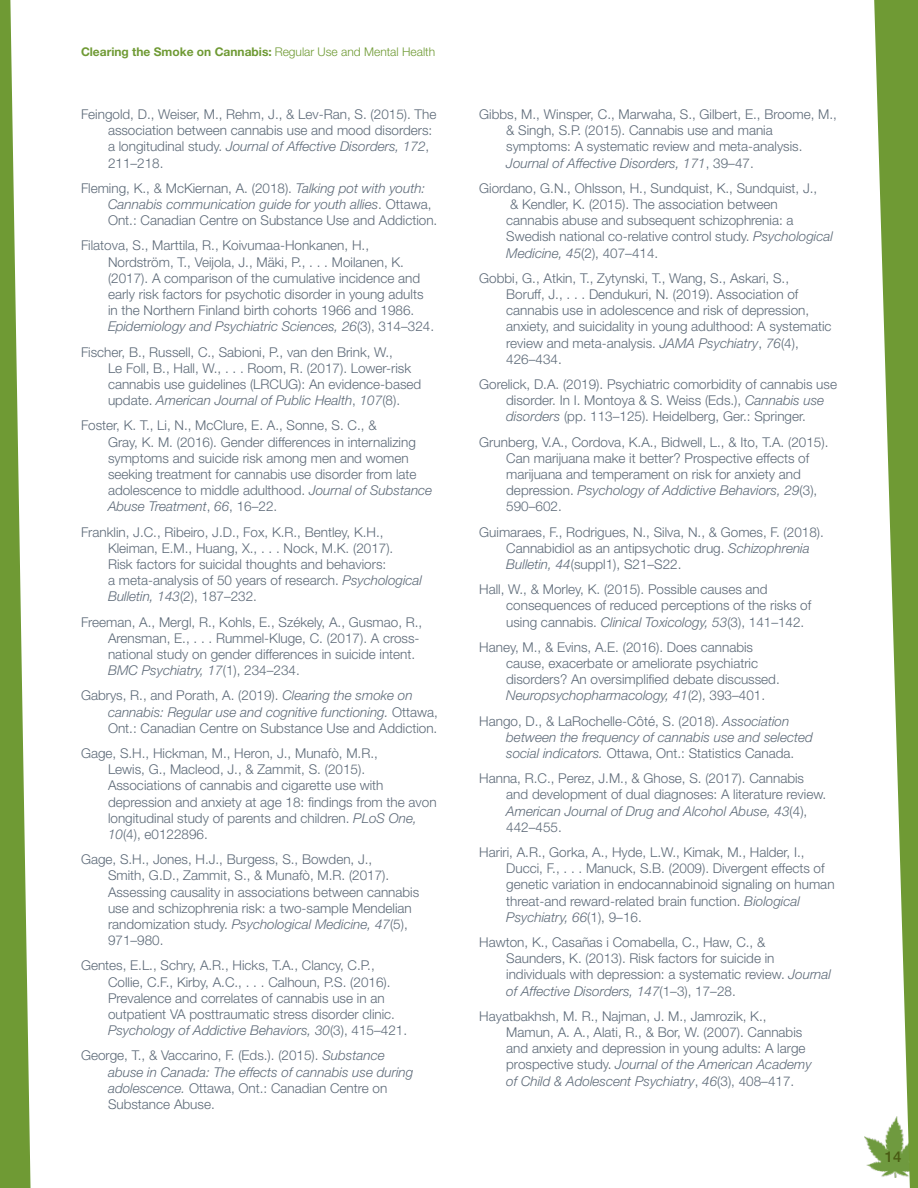
<style>
.page{position:relative;width:918px;height:1188px;background:#fff}
.page>*{position:absolute;margin:0;border:0;box-sizing:border-box;transform-origin:0 0}
.t1{font:500 15px "Helvetica Neue LT Std";color:#495b13}
.CCSA_References{font:300 13.5px/16.2px "Helvetica Neue LT Std";color:#5d6a78}
.CCSA_References-2{font:italic 300 13.5px/16.2px "Helvetica Neue LT Std";color:#5d6a78}
.t2{font:700 12px "Helvetica Neue LT Std";color:#6f9a34}
.s1{font-weight:300}
.s2{font-style:italic}
.s3{font-style:normal}
</style>
<div class="page">
<img style="left:864px;top:1136px;width:8px;height:33px">
<svg style="left:872px;top:0;width:46px;height:1188px;fill:#6f9a34"></svg>
<svg style="left:0;top:0;width:31px;height:1188px"></svg>
<p class="t2" style="left:81px;top:44px;width:356px">Clearing the Smoke on Cannabis: <span class="s1">Regular Use and Mental Health</span></p>
<p class="CCSA_References" style="left:108px;top:106px;width:330px;text-indent:-27px">Feingold, D., Weiser, M., Rehm, J., &amp; Lev-Ran, S. (2015). The association between cannabis use and mood disorders: a longitudinal study. <span class="s2">Journal of Affective Disorders, 172</span>, 211–218.</p>
<p class="CCSA_References" style="left:108px;top:180px;width:331px;text-indent:-27px">Fleming, K., &amp; McKiernan, A. (2018). <span class="s2">Talking pot with youth:<br>Cannabis communication guide for youth allies</span>. Ottawa,<br>Ont.: Canadian Centre on Substance Use and Addiction.</p>
<p class="CCSA_References" style="left:108px;top:237px;width:328px;text-indent:-27px">Filatova, S., Marttila, R., Koivumaa-Honkanen, H., Nordström, T., Veijola, J., Mäki, P., . . . Moilanen, K. (2017). A comparison of the cumulative incidence and early risk factors for psychotic disorder in young adults in the Northern Finland birth cohorts 1966 and 1986.<br><span class="s2">Epidemiology and Psychiatric Sciences, 26</span>(3), 314–324.</p>
<p class="CCSA_References" style="left:108px;top:343px;width:315px;text-indent:-27px">Fischer, B., Russell, C., Sabioni, P., van den Brink, W.,<br>Le Foll, B., Hall, W., . . . Room, R. (2017). Lower-risk cannabis use guidelines (LRCUG): An evidence-based update. <span class="s2">American Journal of Public Health</span>, <span class="s2">107</span>(8).</p>
<p class="CCSA_References" style="left:108px;top:417px;width:326px;text-indent:-27px">Foster, K. T., Li, N., McClure, E. A., Sonne, S. C., &amp;<br>Gray, K. M. (2016). Gender differences in internalizing symptoms and suicide risk among men and women seeking treatment for cannabis use disorder from late adolescence to middle adulthood. <span class="s2">Journal of Substance Abuse Treatment</span>, <span class="s2">66</span>, 16–22.</p>
<p class="CCSA_References" style="left:108px;top:523px;width:316px;text-indent:-27px">Franklin, J.C., Ribeiro, J.D., Fox, K.R., Bentley, K.H., Kleiman, E.M., Huang, X., . . . Nock, M.K. (2017).<br>Risk factors for suicidal thoughts and behaviors:<br>a meta-analysis of 50 years of research. <span class="s2">Psychological Bulletin, 143</span>(2), 187–232.</p>
<p class="CCSA_References" style="left:108px;top:613px;width:316px;text-indent:-27px">Freeman, A., Mergl, R., Kohls, E., Székely, A., Gusmao, R., Arensman, E., . . . Rummel-Kluge, C. (2017). A cross&shy;national study on gender differences in suicide intent.<br><span class="s2">BMC Psychiatry, 17</span>(1), 234–234.</p>
<p class="CCSA_References" style="left:108px;top:687px;width:332px;text-indent:-27px">Gabrys, R., and Porath, A. (2019). <span class="s2">Clearing the smoke on cannabis: Regular use and cognitive functioning.</span> Ottawa,<br>Ont.: Canadian Centre on Substance Use and Addiction.</p>
<p class="CCSA_References" style="left:108px;top:745px;width:330px;text-indent:-27px">Gage, S.H., Hickman, M., Heron, J., Munafò, M.R.,<br>Lewis, G., Macleod, J., &amp; Zammit, S. (2015).<br>Associations of cannabis and cigarette use with depression and anxiety at age 18: findings from the avon longitudinal study of parents and children. <span class="s2">PLoS One, 10</span>(4), e0122896.</p>
<p class="CCSA_References" style="left:108px;top:851px;width:313px;text-indent:-27px">Gage, S.H., Jones, H.J., Burgess, S., Bowden, J.,<br>Smith, G.D., Zammit, S., &amp; Munafò, M.R. (2017).<br>Assessing causality in associations between cannabis use and schizophrenia risk: a two-sample Mendelian randomization study. <span class="s2">Psychological Medicine, 47</span>(5), 971–980.</p>
<p class="CCSA_References" style="left:108px;top:957px;width:301px;text-indent:-27px">Gentes, E.L., Schry, A.R., Hicks, T.A., Clancy, C.P., Collie, C.F., Kirby, A.C., . . . Calhoun, P.S. (2016).<br>Prevalence and correlates of cannabis use in an outpatient VA posttraumatic stress disorder clinic.<br><span class="s2">Psychology of Addictive Behaviors, 30</span>(3), 415–421.</p>
<p class="CCSA_References" style="left:108px;top:1047px;width:307px;text-indent:-27px">George, T., &amp; Vaccarino, F. (Eds.). (2015). <span class="s2">Substance abuse in Canada: The effects of cannabis use during adolescence.</span> Ottawa, Ont.: Canadian Centre on Substance Abuse.</p>
<p class="CCSA_References" style="left:506px;top:106px;width:332px;text-indent:-27px">Gibbs, M., Winsper, C., Marwaha, S., Gilbert, E., Broome, M., &amp; Singh, S.P. (2015). Cannabis use and mania symptoms: A systematic review and meta-analysis.<br><span class="s2">Journal of Affective Disorders, 171</span>, 39–47.</p>
<p class="CCSA_References" style="left:506px;top:180px;width:328px;text-indent:-27px">Giordano, G.N., Ohlsson, H., Sundquist, K., Sundquist, J.,<br>&amp; Kendler, K. (2015). The association between<br>cannabis abuse and subsequent schizophrenia: a Swedish national co-relative control study. <span class="s2">Psychological Medicine, 45</span>(2), 407–414.</p>
<p class="CCSA_References" style="left:506px;top:270px;width:327px;text-indent:-27px">Gobbi, G., Atkin, T., Zytynski, T., Wang, S., Askari, S.,<br>Boruff, J., . . . Dendukuri, N. (2019). Association of cannabis use in adolescence and risk of depression, anxiety, and suicidality in young adulthood: A systematic review and meta-analysis. <span class="s2">JAMA Psychiatry</span>, <span class="s2">76</span>(4), 426–434.</p>
<p class="CCSA_References" style="left:506px;top:376px;width:332px;text-indent:-27px">Gorelick, D.A. (2019). Psychiatric comorbidity of cannabis use disorder. In I. Montoya &amp; S. Weiss (Eds.), <span class="s2">Cannabis use disorders</span> (pp. 113–125). Heidelberg, Ger.: Springer.</p>
<p class="CCSA_References" style="left:506px;top:433px;width:324px;text-indent:-27px">Grunberg, V.A., Cordova, K.A., Bidwell, L., &amp; Ito, T.A. (2015).<br>Can marijuana make it better? Prospective effects of marijuana and temperament on risk for anxiety and depression. <span class="s2">Psychology of Addictive Behaviors, 29</span>(3), 590–602.</p>
<p class="CCSA_References" style="left:506px;top:523px;width:319px;text-indent:-27px">Guimaraes, F., Rodrigues, N., Silva, N., &amp; Gomes, F. (2018).<br>Cannabidiol as an antipsychotic drug. <span class="s2">Schizophrenia<br>Bulletin, 44</span>(suppl1), S21–S22.</p>
<p class="CCSA_References" style="left:506px;top:581px;width:307px;text-indent:-27px">Hall, W., &amp; Morley, K. (2015). Possible causes and consequences of reduced perceptions of the risks of using cannabis. <span class="s2">Clinical Toxicology, 53</span>(3), 141–142.</p>
<p class="CCSA_References" style="left:506px;top:639px;width:275px;text-indent:-27px">Haney, M., &amp; Evins, A.E. (2016). Does cannabis cause, exacerbate or ameliorate psychiatric disorders? An oversimplified debate discussed.<br><span class="s2">Neuropsychopharmacology, 41</span>(2), 393–401.</p>
<p class="CCSA_References-2" style="left:506px;top:713px;width:308px;text-indent:-27px"><span class="s3">Hango, D., &amp; LaRochelle-Côté, S. (2018).</span> Association between the frequency of cannabis use and selected social indicators. <span class="s3">Ottawa, Ont.: Statistics Canada.</span></p>
<p class="CCSA_References" style="left:506px;top:770px;width:322px;text-indent:-27px">Hanna, R.C., Perez, J.M., &amp; Ghose, S. (2017). Cannabis and development of dual diagnoses: A literature review.<br><span class="s2">American Journal of Drug and Alcohol Abuse, 43</span>(4), 442–455.</p>
<p class="CCSA_References" style="left:506px;top:844px;width:330px;text-indent:-27px">Hariri, A.R., Gorka, A., Hyde, L.W., Kimak, M., Halder, I., Ducci, F., . . . Manuck, S.B. (2009). Divergent effects of genetic variation in endocannabinoid signaling on human threat-and reward-related brain function. <span class="s2">Biological Psychiatry, 66</span>(1), 9–16.</p>
<p class="CCSA_References" style="left:506px;top:934px;width:326px;text-indent:-27px">Hawton, K., Casañas i Comabella, C., Haw, C., &amp;<br>Saunders, K. (2013). Risk factors for suicide in individuals with depression: a systematic review. <span class="s2">Journal of Affective Disorders, 147</span>(1–3), 17–28.</p>
<p class="CCSA_References" style="left:506px;top:1008px;width:307px;text-indent:-27px">Hayatbakhsh, M. R., Najman, J. M., Jamrozik, K., Mamun, A. A., Alati, R., &amp; Bor, W. (2007). Cannabis and anxiety and depression in young adults: A large prospective study. <span class="s2">Journal of the American Academy of Child &amp; Adolescent Psychiatry</span>, <span class="s2">46</span>(3), 408–417.</p>
<p class="t1" style="left:885px;top:1148px;width:18px">14</p>
</div>
